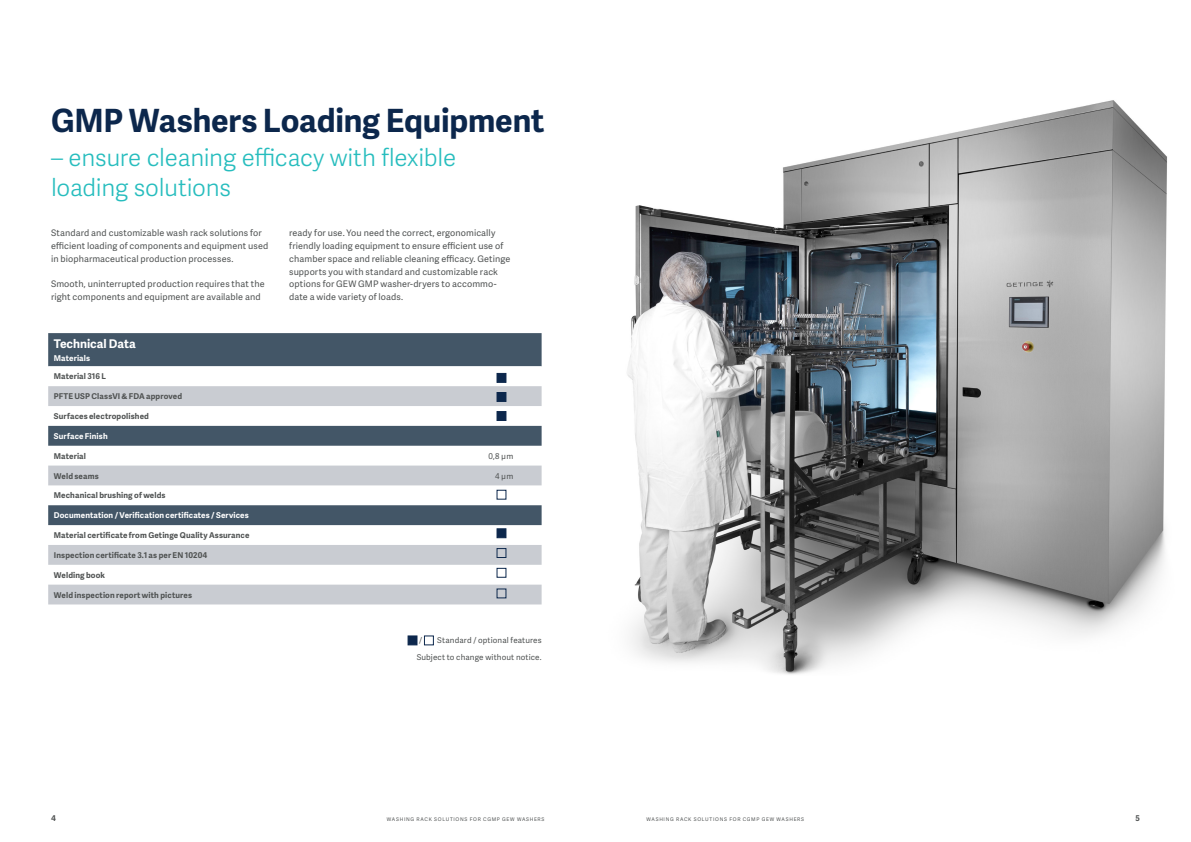
<style>
.page{position:relative;width:1191px;height:842px;background:#fff}
.page>*{position:absolute;margin:0;border:0;box-sizing:border-box;transform-origin:0 0}
.t1{font:700 32px "Adelle Sans";letter-spacing:-.005em;color:#0c274c}
.t2{font:300 24px/29.8px "Adelle Sans";letter-spacing:-.01em;color:#27bdbe}
.t3{font:700 12px "Adelle Sans";color:#fff}
.t4{font:9px/12.8px "Adelle Sans";letter-spacing:.01em;color:#505353}
.t5{font:700 8px "Adelle Sans";letter-spacing:.015em;color:#505353}
.t6{font:700 8px "Adelle Sans";letter-spacing:.015em;color:#fff}
.t7{font:8px/17px "Adelle Sans";letter-spacing:.015em;color:#505353;text-align:right}
.t8{font:5px "Adelle Sans";letter-spacing:.14em;color:#505353}
</style>
<div class="page">
<div style="left:48px;top:333px;width:493px;height:33px;background:#435667"></div>
<svg style="left:48px;top:366px;width:493px;height:17px"></svg>
<svg style="left:48px;top:386px;width:493px;height:218px"></svg>
<div style="left:48px;top:426px;width:493px;height:20px;background:#435667"></div>
<div style="left:48px;top:505px;width:493px;height:20px;background:#435667"></div>
<div style="left:496px;top:568px;width:10px;height:10px;border:1px solid #0c274c"></div>
<div style="left:496px;top:528px;width:10px;height:10px;background:#0c274c;border:1px solid #0c274c"></div>
<div style="left:496px;top:548px;width:10px;height:10px;border:1px solid #0c274c"></div>
<div style="left:496px;top:411px;width:10px;height:10px;background:#0c274c;border:1px solid #0c274c"></div>
<div style="left:496px;top:392px;width:10px;height:10px;background:#0c274c;border:1px solid #0c274c"></div>
<div style="left:496px;top:373px;width:10px;height:10px;background:#0c274c;border:1px solid #0c274c"></div>
<div style="left:407px;top:635px;width:10px;height:10px;background:#0c274c;border:1px solid #0c274c"></div>
<div style="left:424px;top:635px;width:10px;height:10px;border:1px solid #0c274c"></div>
<img style="left:627px;top:100px;width:540px;height:575px">
<h1 class="t1" style="left:51px;top:97px;width:495px">GMP Washers Loading Equipment</h1>
<h2 class="t2" style="left:51px;top:142px;width:407px">– ensure cleaning efficacy with flexible loading solutions</h2>
<p class="t4" style="left:51px;top:227px;width:219px">Standard and customizable wash rack solutions for efficient loading of components and equipment used in biopharmaceutical production processes.</p>
<p class="t4" style="left:51px;top:278px;width:215px">Smooth, uninterrupted production requires that the right components and equipment are available and</p>
<p class="t4" style="left:289px;top:227px;width:223px">ready for use. You need the correct, ergonomically friendly loading equipment to ensure efficient use of chamber space and reliable cleaning efficacy. Getinge supports you with standard and customizable rack options for GEW GMP washer-dryers to accommo&shy;date a wide variety of loads.</p>
<h3 class="t3" style="left:54px;top:335px;width:83px">Technical Data</h3>
<p class="t6" style="left:54px;top:352px;width:38px">Materials</p>
<p class="t5" style="left:54px;top:371px;width:54px">Material 316 L</p>
<p class="t5" style="left:54px;top:390px;width:130px">PFTE USP ClassVI &amp; FDA approved</p>
<p class="t5" style="left:54px;top:410px;width:97px">Surfaces electropolished</p>
<p class="t6" style="left:54px;top:430px;width:55px">Surface Finish</p>
<p class="t5" style="left:54px;top:450px;width:34px">Material</p>
<p class="t7" style="left:488px;top:447px;width:26px">0,8 μm</p>
<p class="t5" style="left:54px;top:470px;width:46px">Weld seams</p>
<p class="t7" style="left:495px;top:467px;width:20px">4 μm</p>
<p class="t5" style="left:54px;top:490px;width:113px">Mechanical brushing of welds</p>
<p class="t6" style="left:54px;top:509px;width:196px">Documentation / Verification certificates / Services</p>
<p class="t5" style="left:54px;top:529px;width:197px">Material certificate from Getinge Quality Assurance</p>
<p class="t5" style="left:54px;top:549px;width:155px">Inspection certificate 3.1 as per EN 10204</p>
<p class="t5" style="left:54px;top:569px;width:53px">Welding book</p>
<p class="t5" style="left:54px;top:589px;width:140px">Weld inspection report with pictures</p>
<p class="t7" style="left:419px;top:632px;width:3px">/</p>
<p class="t7" style="left:417px;top:632px;width:126px">Standard / optional features<br>Subject to change without notice.</p>
<p class="t5" style="left:51px;top:812px;width:6px">4</p>
<p class="t8" style="left:387px;top:815px;width:159px">WASHING RACK SOLUTIONS FOR CGMP GEW WASHERS</p>
<p class="t8" style="left:646px;top:815px;width:159px">WASHING RACK SOLUTIONS FOR CGMP GEW WASHERS</p>
<p class="t5" style="left:1135px;top:812px;width:6px">5</p>
</div>
